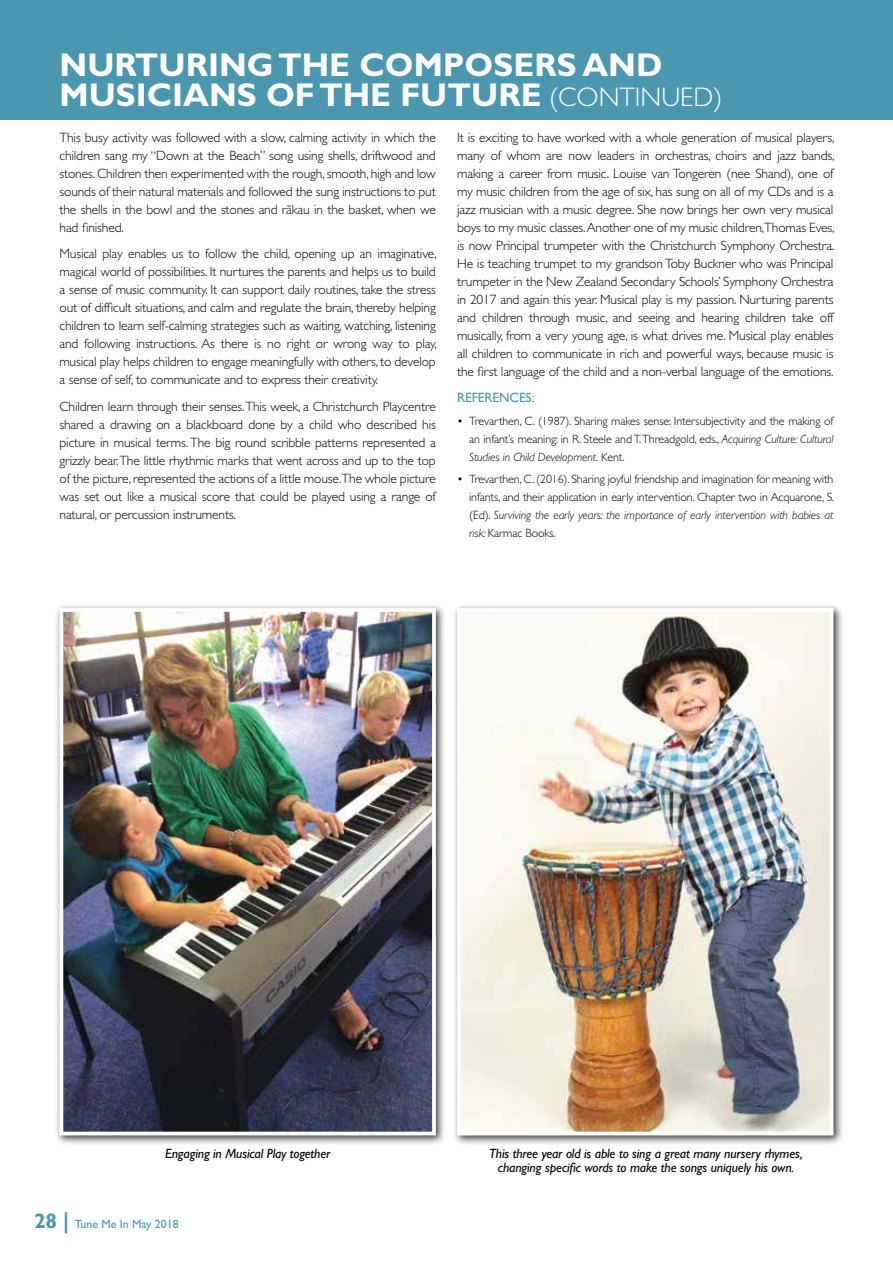
<style>
.page{position:relative;width:893px;height:1263px;background:#fff}
.page>*{position:absolute;margin:0;border:0;box-sizing:border-box;transform-origin:0 0}
.t1{font:700 33px/30px "Gill Sans Maori";color:#fff}
.t2{font:300 13.5px/18px "Gill Sans Maori";letter-spacing:-.01em;color:#000;text-align:justify}
.t3{font:italic 13.5px/13.5px "Gill Sans Maori";letter-spacing:-.01em;color:#000;text-align:center}
.t4{font:13.5px "Gill Sans Maori";letter-spacing:-.01em;color:#4a97af}
.t5{font:300 12px/18px "Gill Sans Maori";letter-spacing:-.01em;color:#000;text-align:justify}
.t6{font:12px "Gill Sans Maori";color:#4a97af}
.s1{font-weight:300;font-size:27px}
.s2{font-style:italic}
.s3{font-weight:700;font-size:21px}
</style>
<div class="page">
<div style="left:0;top:0;width:893px;height:119px;background:#4a97af"></div>
<div style="left:452px;top:603px;width:392px;height:542px;background:#000;opacity:.75"></div>
<img style="left:462px;top:613px;width:366px;height:517px">
<div style="left:457px;top:608px;width:376px;height:527px;border:4px solid #fff"></div>
<div style="left:54px;top:603px;width:392px;height:542px;background:#000;opacity:.75"></div>
<img style="left:65px;top:613px;width:366px;height:517px">
<div style="left:60px;top:608px;width:376px;height:527px;border:4px solid #fff"></div>
<h1 class="t1" style="left:60px;top:50px;width:664px">NURTURING THE COMPOSERS AND<br>MUSICIANS OF THE FUTURE <span class="s1">(CONTINUED)</span></h1>
<p class="t2" style="left:60px;top:129px;width:378px">This busy activity was followed with a slow, calming activity in which the children sang my “Down at the Beach” song using shells, driftwood and stones. Children then experimented with the rough, smooth, high and low sounds of their natural materials and followed the sung instructions to put the shells in the bowl and the stones and räkau in the basket, when we had finished.</p>
<p class="t2" style="left:60px;top:245px;width:379px">Musical play enables us to follow the child, opening up an imaginative, magical world of possibilities. It nurtures the parents and helps us to build a sense of music community. It can support daily routines, take the stress out of difficult situations, and calm and regulate the brain, thereby helping children to learn self-calming strategies such as waiting, watching, listening and following instructions. As there is no right or wrong way to play, musical play helps children to engage meaningfully with others, to develop a sense of self, to communicate and to express their creativity.</p>
<p class="t2" style="left:60px;top:398px;width:378px">Children learn through their senses. This week, a Christchurch Playcentre shared a drawing on a blackboard done by a child who described his picture in musical terms. The big round scribble patterns represented a grizzly bear.The little rhythmic marks that went across and up to the top of the picture, represented the actions of a little mouse.The whole picture was set out like a musical score that could be played using a range of natural, or percussion instruments.</p>
<p class="t2" style="left:457px;top:129px;width:379px">It is exciting to have worked with a whole generation of musical players, many of whom are now leaders in orchestras, choirs and jazz bands, making a career from music. Louise van Tongeren (nee Shand), one of my music children from the age of six, has sung on all of my CDs and is a jazz musician with a music degree. She now brings her own very musical boys to my music classes. Another one of my music children,Thomas Eves, is now Principal trumpeter with the Christchurch Symphony Orchestra.<br>He is teaching trumpet to my grandson Toby Buckner who was Principal trumpeter in the New Zealand Secondary Schools’ Symphony Orchestra in 2017 and again this year. Musical play is my passion. Nurturing parents and children through music, and seeing and hearing children take off musically, from a very young age, is what drives me. Musical play enables all children to communicate in rich and powerful ways, because music is the first language of the child and a non-verbal language of the emotions.</p>
<p class="t4" style="left:457px;top:390px;width:79px">REFERENCES:</p>
<p class="t5" style="left:469px;top:412px;width:366px;text-indent:-12px">• Trevarthen, C. (1987). Sharing makes sense: Intersubjectivity and the making of an infant’s meaning: in R. Steele and T. Threadgold, eds., <span class="s2">Acquiring Culture: Cultural Studies in Child Development.</span> Kent.</p>
<p class="t5" style="left:469px;top:470px;width:367px;text-indent:-12px">• Trevarthen, C. (2016). Sharing joyful friendship and imagination for meaning with infants, and their application in early intervention. Chapter two in Acquarone, S. (Ed). <span class="s2">Surviving the early years: the importance of early intervention with babies at risk:</span> Karmac Books.</p>
<p class="t3" style="left:165px;top:1147px;width:167px">Engaging in Musical Play together</p>
<p class="t6" style="left:34px;top:1217px;width:146px"><span class="s3">28 |</span> Tune Me In May 2018</p>
<p class="t3" style="left:489px;top:1147px;width:315px">This three year old is able to sing a great many nursery rhymes, changing specific words to make the songs uniquely his own.</p>
</div>
